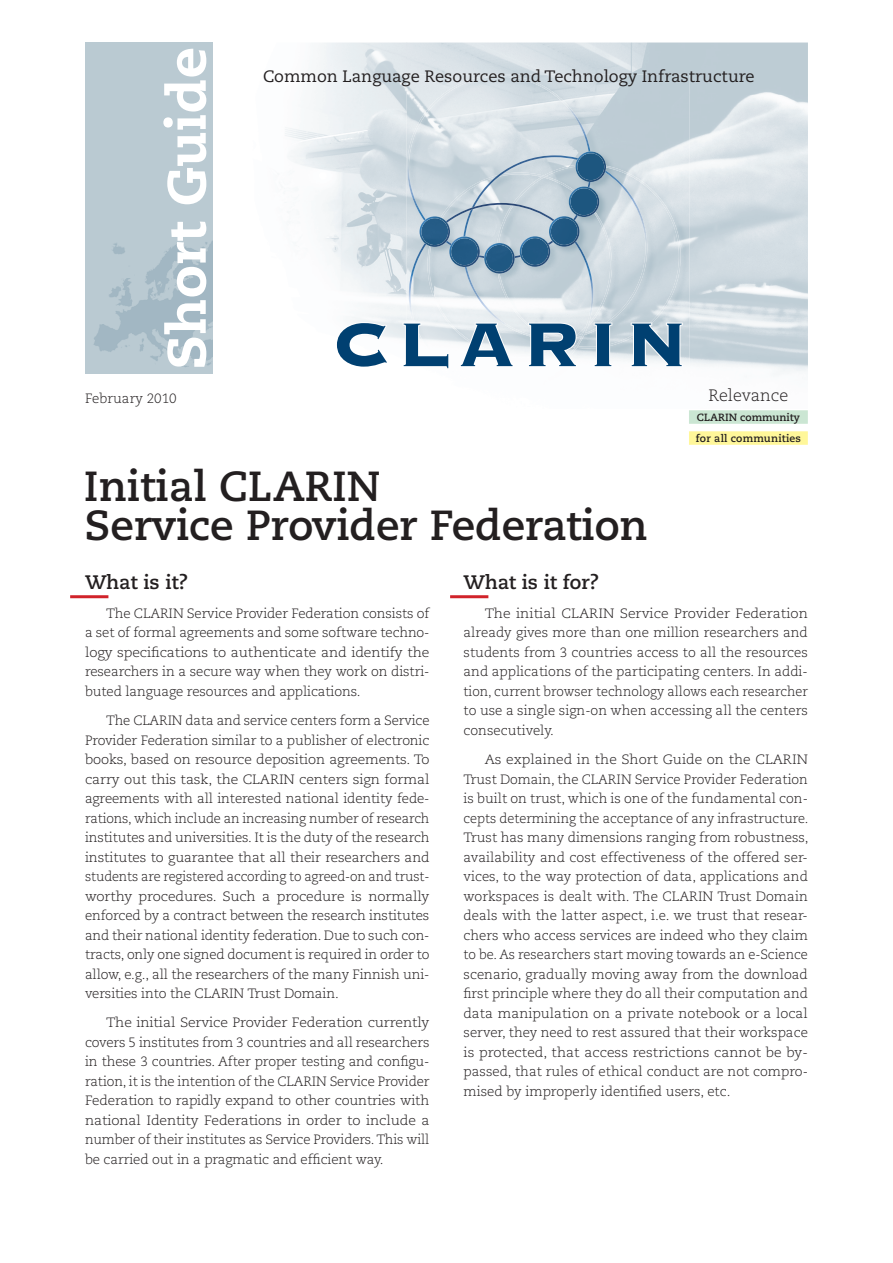
<style>
.page{position:relative;width:893px;height:1263px;background:#fff}
.page>*{position:absolute;margin:0;border:0;box-sizing:border-box;transform-origin:0 0}
.t1{font:80.85px "Copperplate Gothic Std 33 BC";letter-spacing:.08em;color:#004071}
.t2{font:800 54px "Caecilia";color:#fff}
.t3{font:700 42px/39px "Caecilia";color:#231f20}
.t4{font:700 19.5px "Caecilia";color:#231f20}
.t5{font:16.5px "Caecilia";color:#231f20}
.t6{font:300 16.5px "Caecilia";color:#231f20}
.t7{font:300 13.5px/19.5px "Caecilia";letter-spacing:-.01em;color:#231f20;text-align:justify}
.t8{font:300 13.5px/19.5px "Caecilia";letter-spacing:-.01em;color:#231f20;text-align:justify;scale:1.04 1}
.t9{font:300 13.5px/19.5px "Caecilia";letter-spacing:-.01em;color:#231f20;text-align:justify;scale:1.05 1}
.t10{font:700 10.5px/21px "Caecilia";color:#231f20}
</style>
<div class="page">
<img style="left:285px;top:43px;width:122px;height:296px">
<img style="left:406px;top:43px;width:402px;height:52px">
<img style="left:690px;top:95px;width:118px;height:277px">
<div style="left:85px;top:43px;width:128px;height:331px;background:#bacad2"></div>
<img style="left:94px;top:241px;width:119px;height:126px">
<img style="left:407px;top:74px;width:283px;height:289px">
<img style="left:407px;top:75px;width:183px;height:183px">
<img style="left:613px;top:165px;width:68px;height:183px">
<img style="left:463px;top:155px;width:184px;height:185px">
<img style="left:409px;top:203px;width:184px;height:160px">
<img style="left:575px;top:151px;width:31px;height:31px">
<img style="left:569px;top:186px;width:30px;height:31px">
<img style="left:549px;top:216px;width:30px;height:31px">
<img style="left:520px;top:236px;width:30px;height:31px">
<img style="left:484px;top:243px;width:31px;height:31px">
<img style="left:449px;top:236px;width:31px;height:31px">
<img style="left:419px;top:216px;width:31px;height:31px">
<svg style="left:335px;top:321px;width:55px;height:18px"></svg>
<svg style="left:402px;top:322px;width:48px;height:41px"></svg>
<svg style="left:459px;top:322px;width:56px;height:41px"></svg>
<svg style="left:527px;top:322px;width:51px;height:41px"></svg>
<svg style="left:593px;top:322px;width:20px;height:41px"></svg>
<svg style="left:630px;top:322px;width:54px;height:41px"></svg>
<div style="left:689px;top:410px;width:119px;height:14px;background:#cbe6d3"></div>
<div style="left:689px;top:431px;width:119px;height:14px;background:#fff79a"></div>
<hr style="left:70px;top:595px;width:38px;height:3px;background:#d1232a">
<hr style="left:450px;top:595px;width:38px;height:3px;background:#d1232a">
<h2 class="t2" style="left:153px;top:369px;width:323px;rotate:-90deg">Short Guide</h2>
<p class="t7" style="left:85px;top:389px;width:93px">February 2010</p>
<p class="t5" style="left:263px;top:66px;width:493px">Common Language Resources and Technology Infrastructure</p>
<h1 class="t1" style="left:332px;top:304px;width:357px">CLARIN</h1>
<p class="t6" style="left:708px;top:386px;width:81px">Relevance</p>
<p class="t10" style="left:696px;top:407px;width:107px">CLARIN community for all communities</p>
<h3 class="t3" style="left:84px;top:467px;width:565px">Initial CLARIN<br>Service Provider Federation</h3>
<h3 class="t4" style="left:85px;top:570px;width:105px">What is it?</h3>
<p class="t7" style="left:85px;top:604px;width:346px;text-indent:21px">The CLARIN Service Provider Federation consists of a set of formal agreements and some software techno&shy;logy specifications to authenticate and identify the researchers in a secure way when they work on distri&shy;buted language resources and applications.</p>
<p class="t7" style="left:85px;top:711px;width:346px;text-indent:21px">The CLARIN data and service centers form a Service Provider Federation similar to a publisher of electronic books, based on resource deposition agreements. To carry out this task, the CLARIN centers sign formal agreements with all interested national identity fede&shy;rations, which include an increasing number of research institutes and universities. It is the duty of the research institutes to guarantee that all their researchers and students are registered according to agreed-on and trust&shy;worthy procedures. Such a procedure is normally enforced by a contract between the research institutes and their national identity federation. Due to such con&shy;tracts, only one signed document is required in order to allow, e.g., all the researchers of the many Finnish uni&shy;versities into the CLARIN Trust Domain.</p>
<p class="t9" style="left:85px;top:1013px;width:330px;text-indent:21px">The initial Service Provider Federation currently covers 5 institutes from 3 countries and all researchers in these 3 countries. After proper testing and configu&shy;ration, it is the intention of the CLARIN Service Provider Federation to rapidly expand to other countries with national Identity Federations in order to include a number of their institutes as Service Providers. This will be carried out in a pragmatic and efficient way.</p>
<h3 class="t4" style="left:463px;top:570px;width:137px">What is it for?</h3>
<p class="t9" style="left:463px;top:604px;width:330px;text-indent:21px">The initial CLARIN Service Provider Federation already gives more than one million researchers and students from 3 countries access to all the resources and applications of the participating centers. In addi&shy;tion, current browser technology allows each researcher to use a single sign-on when accessing all the centers consecutively.</p>
<p class="t8" style="left:463px;top:750px;width:333px;text-indent:21px">As explained in the Short Guide on the CLARIN Trust Domain, the CLARIN Service Provider Federation is built on trust, which is one of the fundamental con&shy;cepts determining the acceptance of any infrastructure.<br>Trust has many dimensions ranging from robustness, availability and cost effectiveness of the offered ser&shy;vices, to the way protection of data, applications and workspaces is dealt with. The CLARIN Trust Domain deals with the latter aspect, i.e. we trust that resear&shy;chers who access services are indeed who they claim to be. As researchers start moving towards an e-Science scenario, gradually moving away from the download first principle where they do all their computation and data manipulation on a private notebook or a local server, they need to rest assured that their workspace is protected, that access restrictions cannot be by&shy;passed, that rules of ethical conduct are not compro&shy;mised by improperly identified users, etc.</p>
</div>
